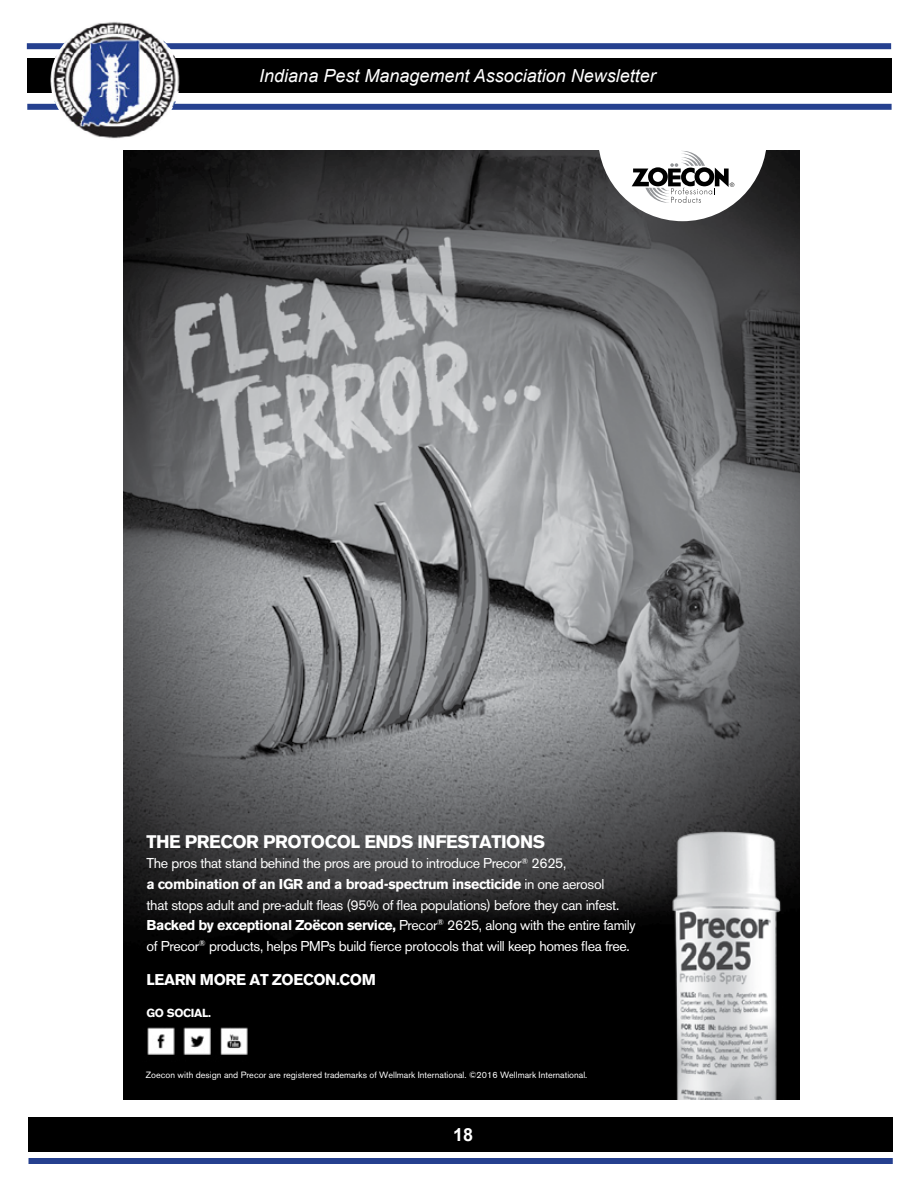
<style>
.page{position:relative;width:918px;height:1188px;background:#fff}
.page>*{position:absolute;margin:0;border:0;box-sizing:border-box;transform-origin:0 0}
.t1{font:italic 18px "Arial";color:#fff}
.t2{font:700 18px "Akzidenz Grotesk BE";letter-spacing:-.025em;color:#fff}
.t3{font:700 18px "Arial";color:#fff}
.t4{font:700 15.45px "Akzidenz Grotesk BE";letter-spacing:-.025em;color:#fff}
.t5{font:14.25px/20.7px "Akzidenz Grotesk BE";letter-spacing:-.025em;color:#fff}
.t6{font:700 11.55px "Akzidenz Grotesk BE";letter-spacing:-.025em;color:#fff}
.t7{font:9px "Akzidenz Grotesk BE";color:#fff}
.s1{font-weight:700}
</style>
<div class="page">
<div style="left:28px;top:1118px;width:865px;height:34px;background:#000"></div>
<div style="left:28px;top:1158px;width:865px;height:6px;background:#25408f"></div>
<div style="left:27px;top:58px;width:865px;height:35px;background:#000"></div>
<div style="left:27px;top:104px;width:865px;height:6px;background:#25408f"></div>
<div style="left:27px;top:43px;width:864px;height:6px;background:#25408f"></div>
<img style="left:50px;top:22px;width:130px;height:117px">
<img style="left:123px;top:151px;width:677px;height:948px">
<svg style="left:598px;top:151px;width:169px;height:70px"></svg>
<img style="left:661px;top:804px;width:126px;height:295px">
<img style="left:133px;top:1017px;width:124px;height:46px">
<p class="t1" style="left:259px;top:66px;width:398px">Indiana Pest Management Association Newsletter</p>
<p class="t2" style="left:147px;top:831px;width:400px">THE PRECOR PROTOCOL ENDS INFESTATIONS</p>
<p class="t5" style="left:147px;top:853px;width:491px">The pros that stand behind the pros are proud to introduce Precor<sup>®</sup> 2625,<br><span class="s1">a combination of an IGR and a broad-spectrum insecticide</span> in one aerosol<br>that stops adult and pre-adult fleas (95% of flea populations) before they can infest.<br><span class="s1">Backed by exceptional Zoëcon service,</span> Precor<sup>®</sup> 2625, along with the entire family of Precor<sup>®</sup> products, helps PMPs build fierce protocols that will keep homes flea free.</p>
<p class="t4" style="left:147px;top:971px;width:231px">LEARN MORE AT ZOECON.COM</p>
<p class="t6" style="left:147px;top:1007px;width:66px">GO SOCIAL.</p>
<p class="t7" style="left:146px;top:1069px;width:443px">Zoecon with design and Precor are registered trademarks of Wellmark International. ©2016 Wellmark International.</p>
<p class="t3" style="left:453px;top:1122px;width:22px">18</p>
</div>
